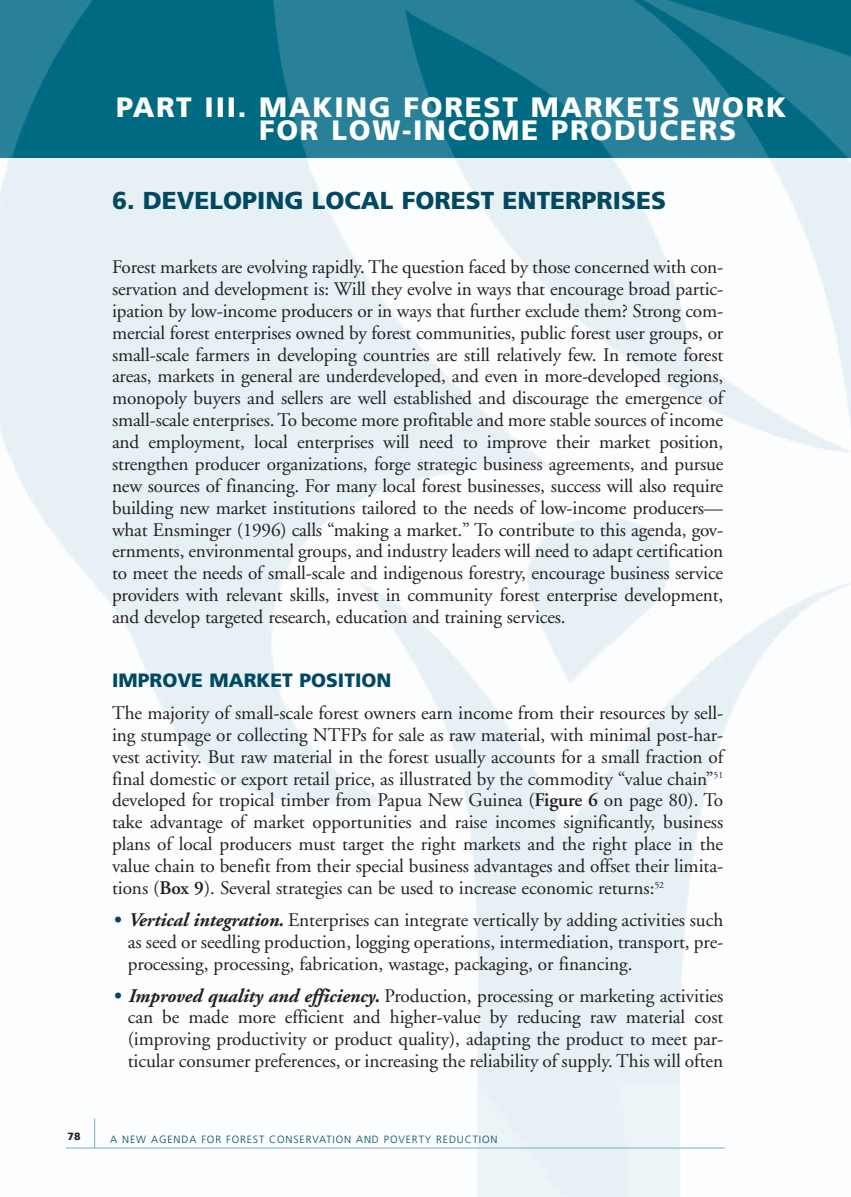
<style>
.page{position:relative;width:851px;height:1197px;background:#fff}
.page>*{position:absolute;margin:0;border:0;box-sizing:border-box;transform-origin:0 0}
.t1{font:900 28px/22.8px "Frutiger";letter-spacing:.06em;color:#fff}
.t2{font:900 24.5px "Frutiger";color:#004960}
.t3{font:19.25px/21.9px "Adobe Garamond";letter-spacing:-.005em;color:#231f20;text-align:justify}
.t4{font:900 19.25px "Frutiger";color:#004960}
.t5{font:300 10.5px "Frutiger";letter-spacing:.085em;color:#004960}
.t6{font:900 10.5px "Frutiger";color:#231f20}
.s1{font-weight:600}
.s2{font-weight:700;font-style:italic;color:#004960}
.s3{font-weight:700;font-style:italic}
</style>
<div class="page">
<img style="left:0;top:0;width:850px;height:158px">
<hr style="left:66px;top:1148px;width:659px;height:1px;background:#7daec1">
<hr style="left:94px;top:1118px;width:1px;height:30px;background:#7daec1">
<h1 class="t1" style="left:259px;top:98px;width:528px;text-indent:-143px">PART III. MAKING FOREST MARKETS WORK<br>FOR LOW-INCOME PRODUCERS</h1>
<p class="t2" style="left:112px;top:191px;width:555px">6. DEVELOPING LOCAL FOREST ENTERPRISES</p>
<p class="t3" style="left:112px;top:258px;width:612px">Forest markets are evolving rapidly. The question faced by those concerned with con&shy;servation and development is: Will they evolve in ways that encourage broad partic&shy;ipation by low-income producers or in ways that further exclude them? Strong com&shy;mercial forest enterprises owned by forest communities, public forest user groups, or small-scale farmers in developing countries are still relatively few. In remote forest areas, markets in general are underdeveloped, and even in more-developed regions, monopoly buyers and sellers are well established and discourage the emergence of small-scale enterprises. To become more profitable and more stable sources of income and employment, local enterprises will need to improve their market position, strengthen producer organizations, forge strategic business agreements, and pursue new sources of financing. For many local forest businesses, success will also require building new market institutions tailored to the needs of low-income producers— what Ensminger (1996) calls “making a market.” To contribute to this agenda, gov&shy;ernments, environmental groups, and industry leaders will need to adapt certification to meet the needs of small-scale and indigenous forestry, encourage business service providers with relevant skills, invest in community forest enterprise development, and develop targeted research, education and training services.</p>
<p class="t4" style="left:112px;top:673px;width:281px">IMPROVE MARKET POSITION</p>
<p class="t3" style="left:112px;top:704px;width:613px">The majority of small-scale forest owners earn income from their resources by sell&shy;ing stumpage or collecting NTFPs for sale as raw material, with minimal post-har&shy;vest activity. But raw material in the forest usually accounts for a small fraction of final domestic or export retail price, as illustrated by the commodity “value chain”<sup>51 </sup>developed for tropical timber from Papua New Guinea (<span class="s1">Figure 6</span> on page 80). To take advantage of market opportunities and raise incomes significantly, business plans of local producers must target the right markets and the right place in the value chain to benefit from their special business advantages and offset their limita&shy;tions (<span class="s1">Box 9</span>). Several strategies can be used to increase economic returns:<sup>52</sup></p>
<p class="t3" style="left:128px;top:910px;width:597px;text-indent:-16px"><span class="s2">•</span> <span class="s3">Vertical integration.</span> Enterprises can integrate vertically by adding activities such as seed or seedling production, logging operations, intermediation, transport, pre&shy;processing, processing, fabrication, wastage, packaging, or financing.</p>
<p class="t3" style="left:128px;top:986px;width:597px;text-indent:-16px"><span class="s2">•</span> <span class="s3">Improved quality and efficiency.</span> Production, processing or marketing activities can be made more efficient and higher-value by reducing raw material cost (improving productivity or product quality), adapting the product to meet par&shy;ticular consumer preferences, or increasing the reliability of supply. This will often</p>
<p class="t6" style="left:68px;top:1133px;width:14px">78</p>
<p class="t5" style="left:110px;top:1135px;width:388px">A NEW AGENDA FOR FOREST CONSERVATION AND POVERTY REDUCTION</p>
</div>
